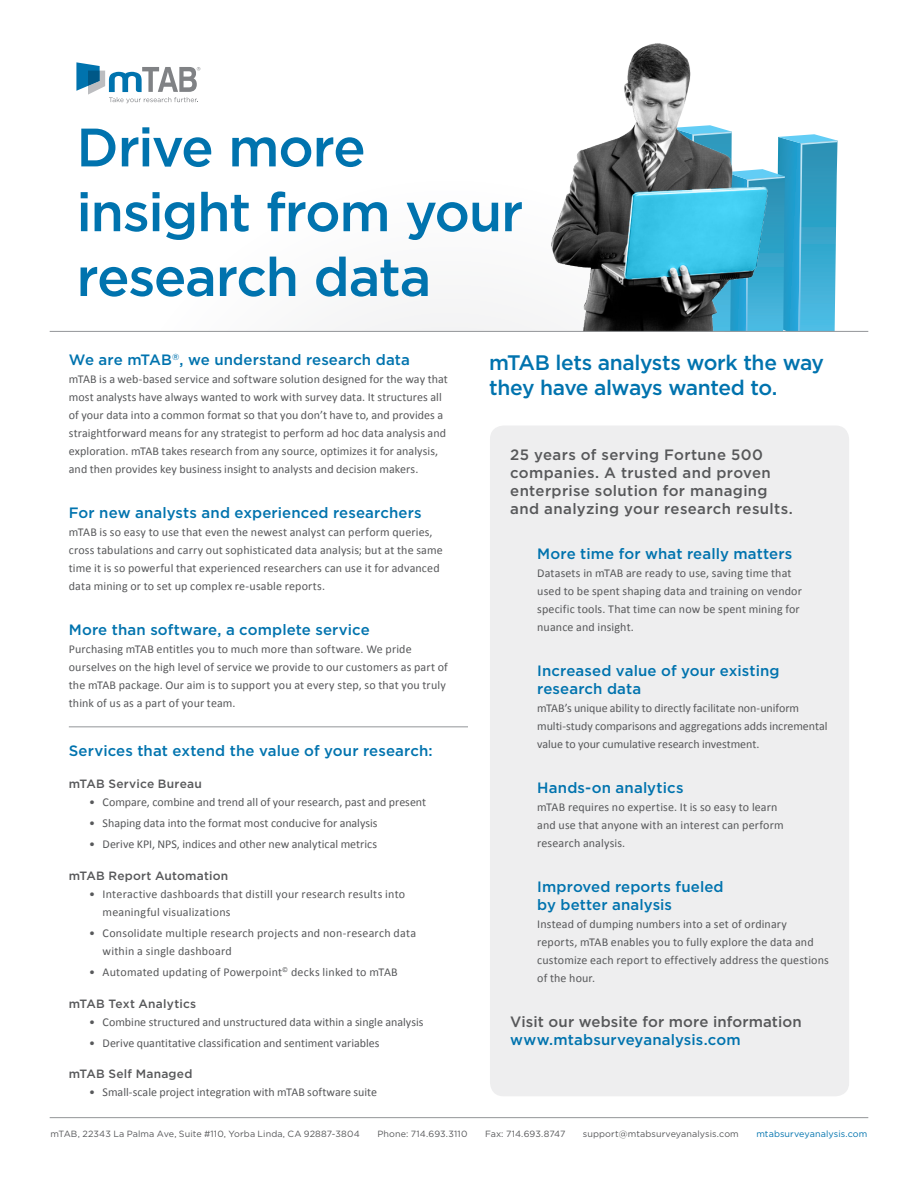
<style>
.page{position:relative;width:918px;height:1188px;background:#fff}
.page>*{position:absolute;margin:0;border:0;box-sizing:border-box;transform-origin:0 0}
.headline{font:500 54px/64.8px "Gotham";letter-spacing:-.025em;color:#0073ae}
.t1{font:500 21px/25.2px "Gotham";letter-spacing:-.025em;color:#0073ae}
.subhead{font:500 15px/18px "Gotham";letter-spacing:.01em;color:#0073ae}
.subhead-2{font:500 15px/18px "Gotham";letter-spacing:.025em;color:#57585a}
.subhead-3{font:500 15px "Gotham";letter-spacing:.005em;color:#57585a}
.body{font:12px/18px "Calibri";letter-spacing:.01em;color:#57585a}
.subhead-4{font:500 12px "Gotham";letter-spacing:.02em;color:#57585a}
.t2{font:9px "Gotham";letter-spacing:.01em;color:#57585a}
.t3{font:9px "Gotham";letter-spacing:.005em;color:#0073ae}
</style>
<div class="page">
<hr style="left:50px;top:1117px;width:818px;height:1px;background:#939598">
<svg style="left:767px;top:134px;width:71px;height:197px"></svg>
<img style="left:552px;top:43px;width:215px;height:288px">
<hr style="left:50px;top:331px;width:818px;height:1px;background:#939598">
<div style="left:490px;top:426px;width:359px;height:670px;background:#eeeeef;border-radius:14px"></div>
<hr style="left:69px;top:727px;width:399px;height:1px;background:#939598">
<svg style="left:76px;top:62px;width:124px;height:41px"></svg>
<p class="headline" style="left:76px;top:114px;width:448px">Drive more insight from your research data</p>
<p class="subhead" style="left:69px;top:350px;width:343px">We are mTAB<sup>®</sup>, we understand research data</p>
<p class="body" style="left:69px;top:369px;width:381px">mTAB is a web-based service and software solution designed for the way that most analysts have always wanted to work with survey data. It structures all of your data into a common format so that you don’t have to, and provides a straightforward means for any strategist to perform ad hoc data analysis and exploration. mTAB takes research from any source, optimizes it for analysis, and then provides key business insight to analysts and decision makers.</p>
<p class="subhead" style="left:69px;top:503px;width:354px">For new analysts and experienced researchers</p>
<p class="body" style="left:69px;top:522px;width:375px">mTAB is so easy to use that even the newest analyst can perform queries, cross tabulations and carry out sophisticated data analysis; but at the same time it is so powerful that experienced researchers can use it for advanced data mining or to set up complex re‐usable reports.</p>
<p class="subhead" style="left:69px;top:620px;width:302px">More than software, a complete service</p>
<p class="body" style="left:69px;top:639px;width:381px">Purchasing mTAB entitles you to much more than software. We pride ourselves on the high level of service we provide to our customers as part of the mTAB package. Our aim is to support you at every step, so that you truly think of us as a part of your team.</p>
<p class="subhead" style="left:69px;top:741px;width:365px">Services that extend the value of your research:</p>
<p class="subhead-4" style="left:69px;top:777px;width:135px">mTAB Service Bureau</p>
<p class="body" style="left:89px;top:792px;width:339px">• Compare, combine and trend all of your research, past and present</p>
<p class="body" style="left:89px;top:813px;width:290px">• Shaping data into the format most conducive for analysis</p>
<p class="body" style="left:89px;top:835px;width:290px">• Derive KPI, NPS, indices and other new analytical metrics</p>
<p class="subhead-4" style="left:69px;top:869px;width:161px">mTAB Report Automation</p>
<p class="body" style="left:103px;top:884px;width:304px;text-indent:-14px">• Interactive dashboards that distill your research results into meaningful visualizations</p>
<p class="body" style="left:103px;top:923px;width:315px;text-indent:-14px">• Consolidate multiple research projects and non-research data within a single dashboard</p>
<p class="body" style="left:89px;top:963px;width:310px">• Automated updating of Powerpoint<sup>©</sup> decks linked to mTAB</p>
<p class="subhead-4" style="left:69px;top:997px;width:129px">mTAB Text Analytics</p>
<p class="body" style="left:89px;top:1012px;width:336px">• Combine structured and unstructured data within a single analysis</p>
<p class="body" style="left:89px;top:1033px;width:292px">• Derive quantitative classification and sentiment variables</p>
<p class="subhead-4" style="left:69px;top:1067px;width:125px">mTAB Self Managed</p>
<p class="body" style="left:89px;top:1083px;width:289px">• Small-scale project integration with mTAB software suite</p>
<p class="t1" style="left:489px;top:349px;width:336px">mTAB lets analysts work the way they have always wanted to.</p>
<p class="subhead-2" style="left:510px;top:445px;width:284px">25 years of serving Fortune 500 companies. A trusted and proven enterprise solution for managing and analyzing your research results.</p>
<p class="subhead" style="left:537px;top:544px;width:257px">More time for what really matters</p>
<p class="body" style="left:537px;top:563px;width:266px">Datasets in mTAB are ready to use, saving time that used to be spent shaping data and training on vendor specific tools. That time can now be spent mining for nuance and insight.</p>
<p class="subhead" style="left:537px;top:661px;width:244px">Increased value of your existing research data</p>
<p class="body" style="left:537px;top:698px;width:292px">mTAB’s unique ability to directly facilitate non-uniform multi-study comparisons and aggregations adds incremental value to your cumulative research investment.</p>
<p class="subhead" style="left:537px;top:778px;width:148px">Hands-on analytics</p>
<p class="body" style="left:537px;top:797px;width:248px">mTAB requires no expertise. It is so easy to learn and use that anyone with an interest can perform research analysis.</p>
<p class="subhead" style="left:537px;top:877px;width:188px">Improved reports fueled by better analysis</p>
<p class="body" style="left:537px;top:914px;width:293px">Instead of dumping numbers into a set of ordinary reports, mTAB enables you to fully explore the data and customize each report to effectively address the questions of the hour.</p>
<p class="subhead-3" style="left:510px;top:1013px;width:293px">Visit our website for more information</p>
<p class="subhead" style="left:510px;top:1030px;width:232px">www.mtabsurveyanalysis.com</p>
<p class="t2" style="left:51px;top:1129px;width:311px">mTAB, 22343 La Palma Ave, Suite #110, Yorba Linda, CA 92887-3804</p>
<p class="t2" style="left:377px;top:1129px;width:92px">Phone: 714.693.3110</p>
<p class="t2" style="left:485px;top:1129px;width:82px">Fax: 714.693.8747</p>
<p class="t2" style="left:583px;top:1129px;width:157px">support@mtabsurveyanalysis.com</p>
<p class="t3" style="left:756px;top:1129px;width:112px">mtabsurveyanalysis.com</p>
</div>
